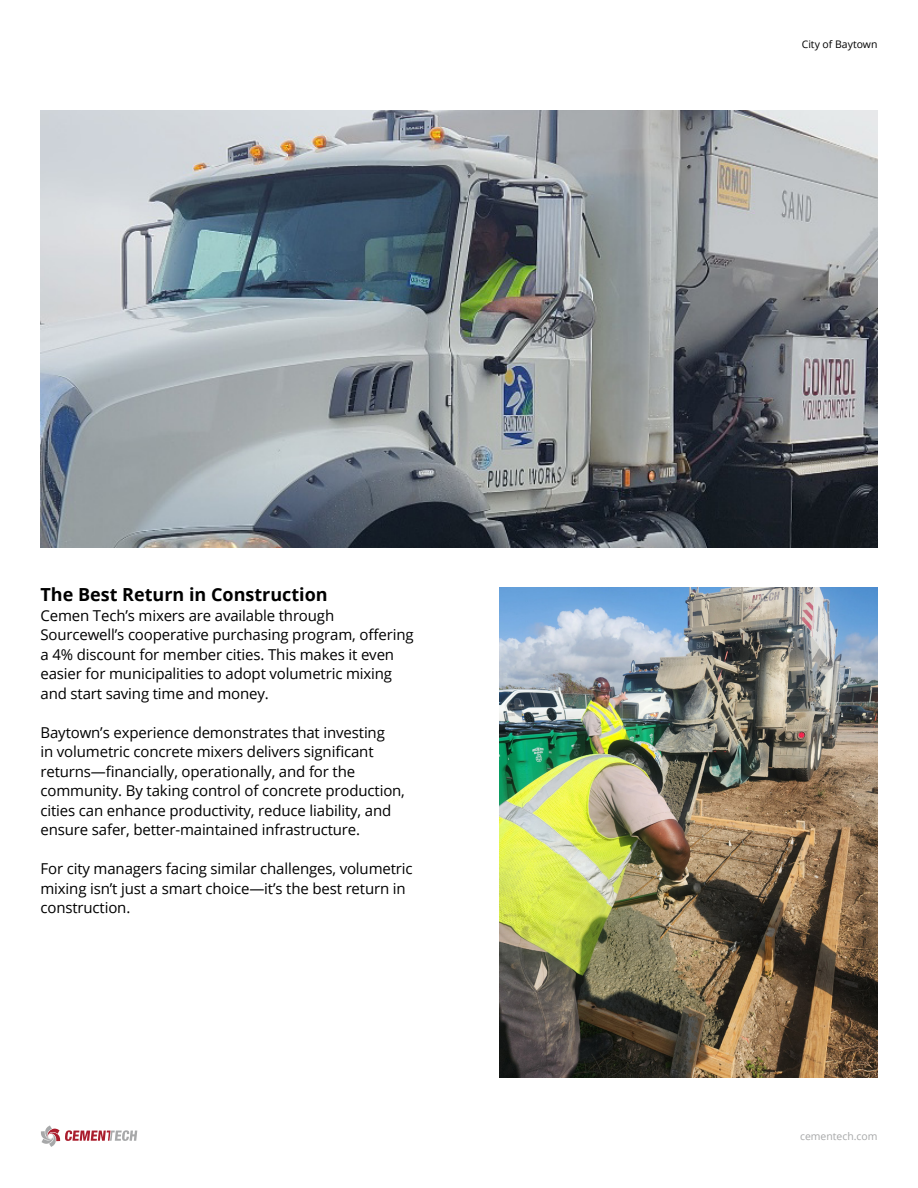
<style>
.page{position:relative;width:918px;height:1188px;background:#fff}
.page>*{position:absolute;margin:0;border:0;box-sizing:border-box;transform-origin:0 0}
.t1{font:700 18px "Open Sans";color:#000}
.t2{font:15px/19.5px "Open Sans";letter-spacing:-.01em;color:#000}
.t3{font:10.5px "Open Sans";color:#a7a8a9}
.t4{font:10.5px "Open Sans";color:#000}
</style>
<div class="page">
<img style="left:40px;top:110px;width:837px;height:437px">
<svg style="left:41px;top:1126px;width:96px;height:21px"></svg>
<img style="left:500px;top:588px;width:378px;height:490px">
<p class="t1" style="left:40px;top:582px;width:289px">The Best Return in Construction</p>
<p class="t2" style="left:40px;top:605px;width:375px">Cemen Tech’s mixers are available through Sourcewell’s cooperative purchasing program, offering a 4% discount for member cities. This makes it even easier for municipalities to adopt volumetric mixing and start saving time and money.</p>
<p class="t2" style="left:40px;top:722px;width:366px">Baytown’s experience demonstrates that investing<br>in volumetric concrete mixers delivers significant returns—financially, operationally, and for the community. By taking control of concrete production, cities can enhance productivity, reduce liability, and ensure safer, better-maintained infrastructure.</p>
<p class="t2" style="left:40px;top:859px;width:374px">For city managers facing similar challenges, volumetric mixing isn’t just a smart choice—it’s the best return in construction.</p>
<p class="t4" style="left:802px;top:37px;width:77px">City of Baytown</p>
<p class="t3" style="left:800px;top:1129px;width:79px">cementech.com</p>
</div>
